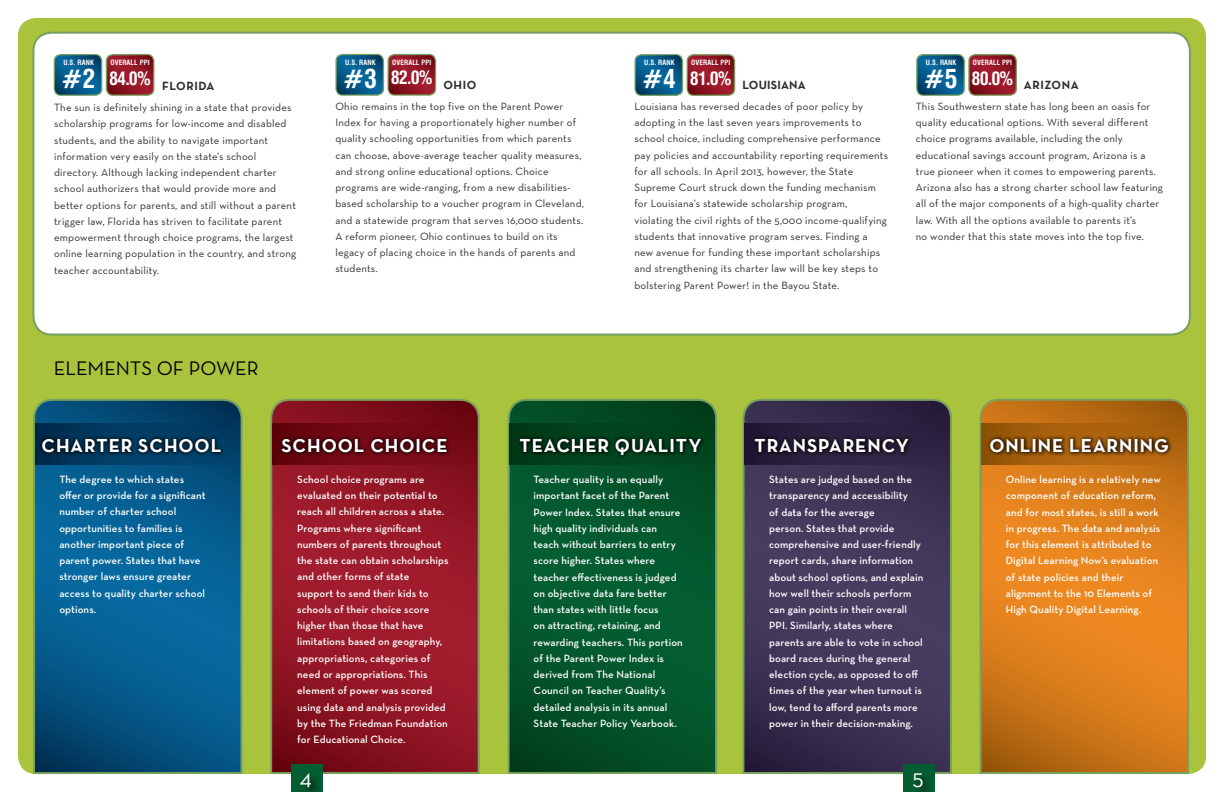
<style>
.page{position:relative;width:1224px;height:792px;background:#fff}
.page>*{position:absolute;margin:0;border:0;box-sizing:border-box;transform-origin:0 0}
.t1{font:700 condensed 25.6px "Swiss 721 BT";color:#fff}
.t2{font:23px "Neutra Text";color:#fff}
.t3{font:20px "Neutra Text";color:#000}
.t4{font:19px "Neutra Text TF Bold Alt";letter-spacing:.05em;color:#fff}
.t5{font:700 condensed 18px "Swiss 721 BT";color:#fff}
.t6{font:12px "Neutra Text TF Bold Alt";letter-spacing:.05em;color:#2e2e2f}
.t7{font:12px "Neutra Text TF Bold Alt";letter-spacing:.015em;color:#2e2e2f}
.t8{font:10.8px/16.3px "Neutra Text";letter-spacing:.02em;color:#2e2e2f}
.t9{font:600 10.8px/16.3px "Neutra Text";letter-spacing:.01em;color:#fff}
.t10{font:700 condensed 7.1px "Swiss 721 BT";letter-spacing:.02em;color:#fff}
</style>
<div class="page">
<div style="left:18px;top:18px;width:1188px;height:756px;background:#a9c33d;border-radius:18px"></div>
<svg style="left:32px;top:399px;width:211px;height:375px"></svg>
<svg style="left:270px;top:399px;width:210px;height:376px;background:#87a966"></svg>
<svg style="left:507px;top:399px;width:210px;height:375px"></svg>
<svg style="left:742px;top:399px;width:210px;height:376px;background:#81a265"></svg>
<svg style="left:979px;top:399px;width:211px;height:375px"></svg>
<svg style="left:510px;top:401px;width:205px;height:371px;background:#03542b"></svg>
<svg style="left:35px;top:401px;width:205px;height:371px;background:#055b8c"></svg>
<svg style="left:272px;top:401px;width:206px;height:371px;background:#931726"></svg>
<svg style="left:745px;top:401px;width:205px;height:371px;background:#3e3455"></svg>
<svg style="left:982px;top:401px;width:205px;height:371px;background:#d97c1b"></svg>
<div style="left:33px;top:33px;width:1157px;height:302px;background:#fff;border-radius:18px"></div>
<div style="left:32px;top:32px;width:1159px;height:304px;border:2px solid #77a060;border-radius:18px"></div>
<div style="left:291px;top:764px;width:31px;height:28px;background:#055d32"></div>
<div style="left:300px;top:773px;width:21px;height:19px;background:#000;opacity:.75"></div>
<div style="left:903px;top:764px;width:31px;height:28px;background:#055d32"></div>
<div style="left:912px;top:773px;width:20px;height:19px;background:#000;opacity:.75"></div>
<div style="left:510px;top:424px;width:205px;height:41px;background:#01421d"></div>
<div style="left:272px;top:424px;width:205px;height:41px;background:linear-gradient(to right,#67040e,#790c17)"></div>
<div style="left:744px;top:424px;width:206px;height:41px;background:#2b203f"></div>
<svg style="left:982px;top:424px;width:206px;height:41px;background:#a7600d"></svg>
<svg style="left:35px;top:424px;width:203px;height:41px;background:#01395f"></svg>
<div style="left:38px;top:435px;width:1135px;height:25px;background:#000;opacity:.75"></div>
<svg style="left:336px;top:55px;width:47px;height:40px"></svg>
<div style="left:335px;top:54px;width:49px;height:42px;border:1px solid #77a060;border-radius:6px"></div>
<svg style="left:337px;top:55px;width:46px;height:39px;background:#055989"></svg>
<div style="left:388px;top:54px;width:48px;height:42px;border:1px solid #77a060;border-radius:6px"></div>
<svg style="left:389px;top:55px;width:46px;height:39px;background:#911625"></svg>
<div style="left:54px;top:55px;width:48px;height:40px;background:#729d64;border-radius:6px"></div>
<div style="left:54px;top:54px;width:48px;height:42px;border:1px solid #77a060;border-radius:6px"></div>
<svg style="left:55px;top:55px;width:46px;height:40px;background:#065a88"></svg>
<div style="left:106px;top:54px;width:48px;height:42px;border:1px solid #77a060;border-radius:6px"></div>
<svg style="left:107px;top:55px;width:46px;height:39px;background:#911725"></svg>
<div style="left:916px;top:54px;width:49px;height:42px;border:1px solid #77a060;border-radius:6px"></div>
<svg style="left:918px;top:55px;width:46px;height:40px;background:#075a88"></svg>
<svg style="left:969px;top:55px;width:47px;height:40px"></svg>
<div style="left:968px;top:54px;width:49px;height:42px;border:1px solid #77a060;border-radius:6px"></div>
<svg style="left:970px;top:55px;width:46px;height:39px;background:#911725"></svg>
<div style="left:634px;top:54px;width:49px;height:42px;border:1px solid #77a060;border-radius:6px"></div>
<svg style="left:636px;top:55px;width:46px;height:40px;background:#065a88"></svg>
<div style="left:687px;top:54px;width:48px;height:42px;border:1px solid #77a060;border-radius:6px"></div>
<svg style="left:688px;top:56px;width:46px;height:39px;background:#911725"></svg>
<p class="t10" style="left:110px;top:58px;width:41px">OVERALL PPI</p>
<p class="t6" style="left:109px;top:79px;width:107px"><sup>84.0%</sup> FLORIDA</p>
<p class="t8" style="left:54px;top:99px;width:244px">The sun is definitely shining in a state that provides scholarship programs for low-income and disabled students, and the ability to navigate important information very easily on the state’s school directory. Although lacking independent charter school authorizers that would provide more and better options for parents, and still without a parent trigger law, Florida has striven to facilitate parent empowerment through choice programs, the largest online learning population in the country, and strong teacher accountability.</p>
<p class="t10" style="left:63px;top:58px;width:32px">U.S. RANK</p>
<h1 class="t1" style="left:62px;top:63px;width:35px">#2</h1>
<h3 class="t3" style="left:54px;top:356px;width:206px">ELEMENTS OF POWER</h3>
<p class="t10" style="left:345px;top:58px;width:32px">U.S. RANK</p>
<h1 class="t1" style="left:344px;top:63px;width:35px">#3</h1>
<p class="t10" style="left:392px;top:58px;width:41px">OVERALL PPI</p>
<h3 class="t5" style="left:391px;top:67px;width:43px">82.0%</h3>
<p class="t6" style="left:443px;top:77px;width:34px">OHIO</p>
<p class="t8" style="left:335px;top:98px;width:250px">Ohio remains in the top five on the Parent Power Index for having a proportionately higher number of quality schooling opportunities from which parents can choose, above-average teacher quality measures, and strong online educational options. Choice programs are wide-ranging, from a new disabilities&shy;based scholarship to a voucher program in Cleveland, and a statewide program that serves 16,000 students.<br>A reform pioneer, Ohio continues to build on its legacy of placing choice in the hands of parents and students.</p>
<p class="t10" style="left:644px;top:58px;width:32px">U.S. RANK</p>
<h1 class="t1" style="left:643px;top:63px;width:35px">#4</h1>
<p class="t10" style="left:691px;top:58px;width:41px">OVERALL PPI</p>
<h3 class="t5" style="left:690px;top:67px;width:43px">81.0%</h3>
<p class="t7" style="left:742px;top:77px;width:65px">LOUISIANA</p>
<p class="t8" style="left:634px;top:98px;width:255px">Louisiana has reversed decades of poor policy by adopting in the last seven years improvements to school choice, including comprehensive performance pay policies and accountability reporting requirements for all schools. In April 2013, however, the State Supreme Court struck down the funding mechanism for Louisiana’s statewide scholarship program, violating the civil rights of the 5,000 income-qualifying students that innovative program serves. Finding a new avenue for funding these important scholarships and strengthening its charter law will be key steps to bolstering Parent Power! in the Bayou State.</p>
<p class="t10" style="left:926px;top:58px;width:32px">U.S. RANK</p>
<h1 class="t1" style="left:925px;top:63px;width:35px">#5</h1>
<p class="t10" style="left:973px;top:58px;width:41px">OVERALL PPI</p>
<h3 class="t5" style="left:972px;top:67px;width:43px">80.0%</h3>
<p class="t6" style="left:1024px;top:77px;width:56px">ARIZONA</p>
<p class="t8" style="left:916px;top:98px;width:249px">This Southwestern state has long been an oasis for quality educational options. With several different choice programs available, including the only educational savings account program, Arizona is a true pioneer when it comes to empowering parents.<br>Arizona also has a strong charter school law featuring all of the major components of a high-quality charter law. With all the options available to parents it’s<br>no wonder that this state moves into the top five.</p>
<h3 class="t4" style="left:41px;top:434px;width:181px">CHARTER SCHOOL</h3>
<h3 class="t4" style="left:282px;top:434px;width:168px">SCHOOL CHOICE</h3>
<h3 class="t4" style="left:520px;top:434px;width:183px">TEACHER QUALITY</h3>
<h3 class="t4" style="left:754px;top:434px;width:156px">TRANSPARENCY</h3>
<h3 class="t4" style="left:989px;top:434px;width:181px">ONLINE LEARNING</h3>
<p class="t9" style="left:59px;top:471px;width:148px">The degree to which states offer or provide for a significant number of charter school opportunities to families is another important piece of parent power. States that have stronger laws ensure greater access to quality charter school options.</p>
<p class="t9" style="left:297px;top:471px;width:153px">School choice programs are evaluated on their potential to reach all children across a state.<br>Programs where significant numbers of parents throughout the state can obtain scholarships and other forms of state<br>support to send their kids to schools of their choice score higher than those that have limitations based on geography, appropriations, categories of need or appropriations. This element of power was scored using data and analysis provided by the The Friedman Foundation for Educational Choice.</p>
<p class="t9" style="left:534px;top:471px;width:151px">Teacher quality is an equally important facet of the Parent<br>Power Index. States that ensure high quality individuals can teach without barriers to entry score higher. States where teacher effectiveness is judged on objective data fare better than states with little focus<br>on attracting, retaining, and rewarding teachers. This portion of the Parent Power Index is derived from The National<br>Council on Teacher Quality’s detailed analysis in its annual<br>State Teacher Policy Yearbook.</p>
<p class="t9" style="left:769px;top:471px;width:156px">States are judged based on the transparency and accessibility<br>of data for the average<br>person. States that provide comprehensive and user-friendly report cards, share information about school options, and explain how well their schools perform can gain points in their overall<br>PPI. Similarly, states where parents are able to vote in school board races during the general election cycle, as opposed to off times of the year when turnout is low, tend to afford parents more power in their decision-making.</p>
<p class="t9" style="left:1006px;top:471px;width:157px">Online learning is a relatively new component of education reform, and for most states, is still a work in progress. The data and analysis for this element is attributed to<br>Digital Learning Now’s evaluation of state policies and their alignment to the 10 Elements of<br>High Quality Digital Learning.</p>
<h2 class="t2" style="left:300px;top:763px;width:14px">4</h2>
<h2 class="t2" style="left:912px;top:763px;width:13px">5</h2>
</div>
